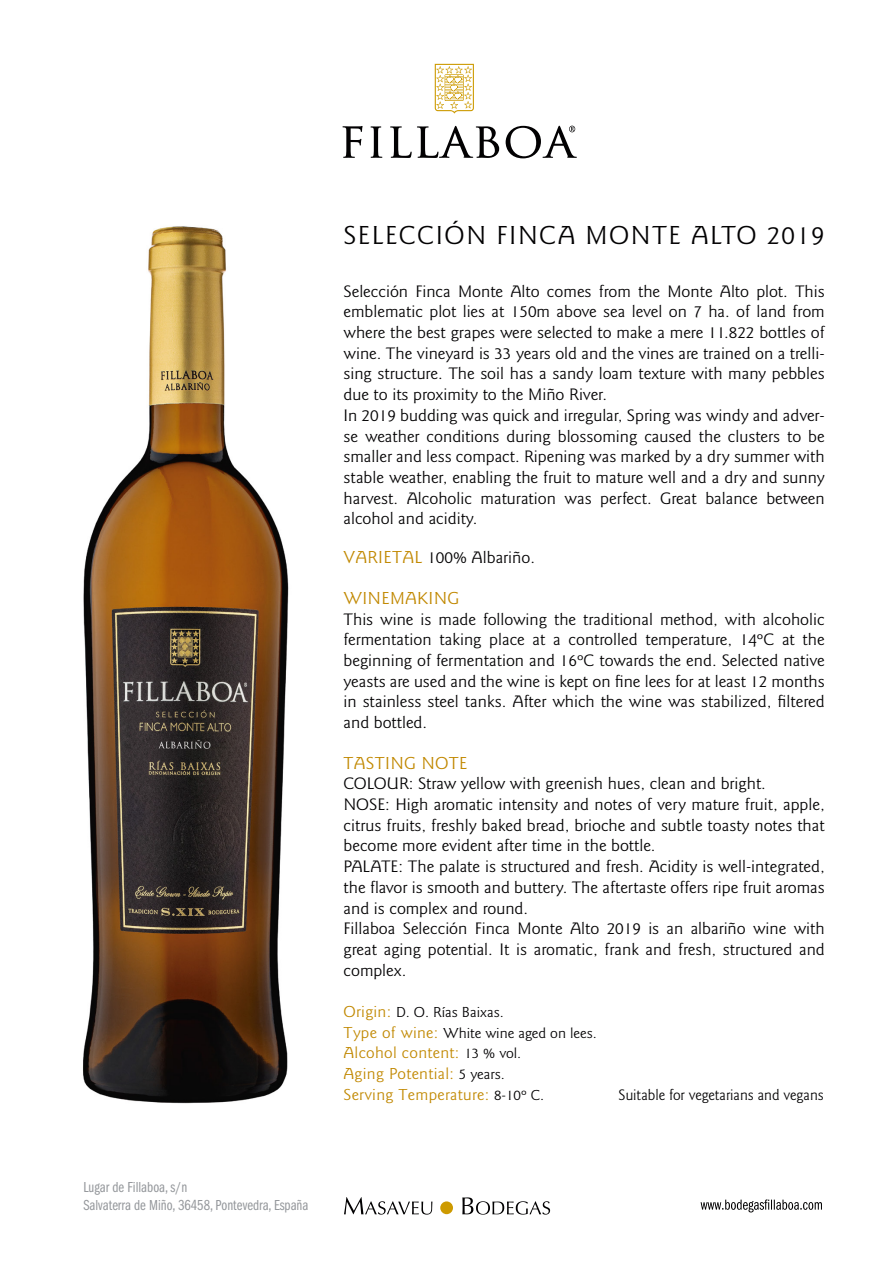
<style>
.page{position:relative;width:893px;height:1263px;background:#fff}
.page>*{position:absolute;margin:0;border:0;box-sizing:border-box;transform-origin:0 0}
.t1{font:27px "Goudy Sans Std";letter-spacing:.05em;color:#020102;scale:1.07 1}
.t2{font:18px "Goudy Sans Std";letter-spacing:.02em;color:#c18800;scale:1.07 1}
.t3{font:17.25px/20.7px "Goudy Sans Std";color:#020102;scale:1.07 1}
.t4{font:16.5px/20.7px "Goudy Sans Std";letter-spacing:.02em;color:#c18800;scale:1.07 1}
.t5{font:15.75px "Goudy Sans Std";color:#020102}
.t6{font:15px/18px "ITC Franklin Gothic Std Bk Cp";color:#94979b}
.t7{font:15px/20.7px "Goudy Sans Std";color:#020102;scale:1.07 1}
.s1{font-size:18px;color:#c18800}
.s2{font-size:16.5px;color:#c18800}
.s3{font-size:15px;color:#020102}
</style>
<div class="page">
<div style="left:440px;top:1201px;width:13px;height:13px;background:#cd9a00;border-radius:50%"></div>
<svg style="left:344px;top:1197px;width:88px;height:17px"></svg>
<svg style="left:462px;top:1197px;width:88px;height:17px"></svg>
<svg style="left:701px;top:1199px;width:121px;height:13px"></svg>
<svg style="left:342px;top:126px;width:235px;height:32px"></svg>
<svg style="left:435px;top:64px;width:39px;height:50px"></svg>
<img style="left:83px;top:226px;width:206px;height:878px">
<p class="t6" style="left:83px;top:1178px;width:226px">Lugar de Fillaboa, s/n<br>Salvaterra de Miño, 36458, Pontevedra, España</p>
<h1 class="t1" style="left:344px;top:219px;width:451px">SELECCIÓN FINCA MONTE ALTO 2019</h1>
<p class="t3" style="left:344px;top:281px;width:451px">Selección Finca Monte Alto comes from the Monte Alto plot. This emblematic plot lies at 150m above sea level on 7 ha. of land from where the best grapes were selected to make a mere 11.822 bottles of wine. The vineyard is 33 years old and the vines are trained on a trelli&shy;sing structure. The soil has a sandy loam texture with many pebbles due to its proximity to the Miño River.<br>In 2019 budding was quick and irregular, Spring was windy and adver&shy;se weather conditions during blossoming caused the clusters to be smaller and less compact. Ripening was marked by a dry summer with stable weather, enabling the fruit to mature well and a dry and sunny harvest. Alcoholic maturation was perfect. Great balance between alcohol and acidity.</p>
<p class="t3" style="left:344px;top:548px;width:180px"><span class="s1">VARIETAL</span> 100% Albariño.</p>
<p class="t2" style="left:344px;top:588px;width:110px">WINEMAKING</p>
<p class="t3" style="left:344px;top:609px;width:451px;text-align:justify">This wine is made following the traditional method, with alcoholic fermentation taking place at a controlled temperature, 14ºC at the beginning of fermentation and 16ºC towards the end. Selected native yeasts are used and the wine is kept on fine lees for at least 12 months in stainless steel tanks. After which the wine was stabilized, filtered and bottled.</p>
<p class="t2" style="left:344px;top:752px;width:117px">TASTING NOTE</p>
<p class="t3" style="left:344px;top:774px;width:451px">COLOUR: Straw yellow with greenish hues, clean and bright.<br>NOSE: High aromatic intensity and notes of very mature fruit, apple, citrus fruits, freshly baked bread, brioche and subtle toasty notes that become more evident after time in the bottle.<br>PALATE: The palate is structured and fresh. Acidity is well-integrated, the flavor is smooth and buttery. The aftertaste offers ripe fruit aromas and is complex and round.<br>Fillaboa Selección Finca Monte Alto 2019 is an albariño wine with great aging potential. It is aromatic, frank and fresh, structured and complex.</p>
<p class="t7" style="left:344px;top:1002px;width:238px"><span class="s2">Origin:</span> D. O. Rías Baixas.<br><span class="s2">Type of wine:</span> White wine aged on lees.</p>
<p class="t4" style="left:344px;top:1043px;width:189px">Alcohol content: <span class="s3">13 % vol.<br></span>Aging Potential: <span class="s3">5 years.<br></span>Serving Temperature: <span class="s3">8-10º C.</span></p>
<p class="t5" style="left:619px;top:1086px;width:207px">Suitable for vegetarians and vegans</p>
</div>
